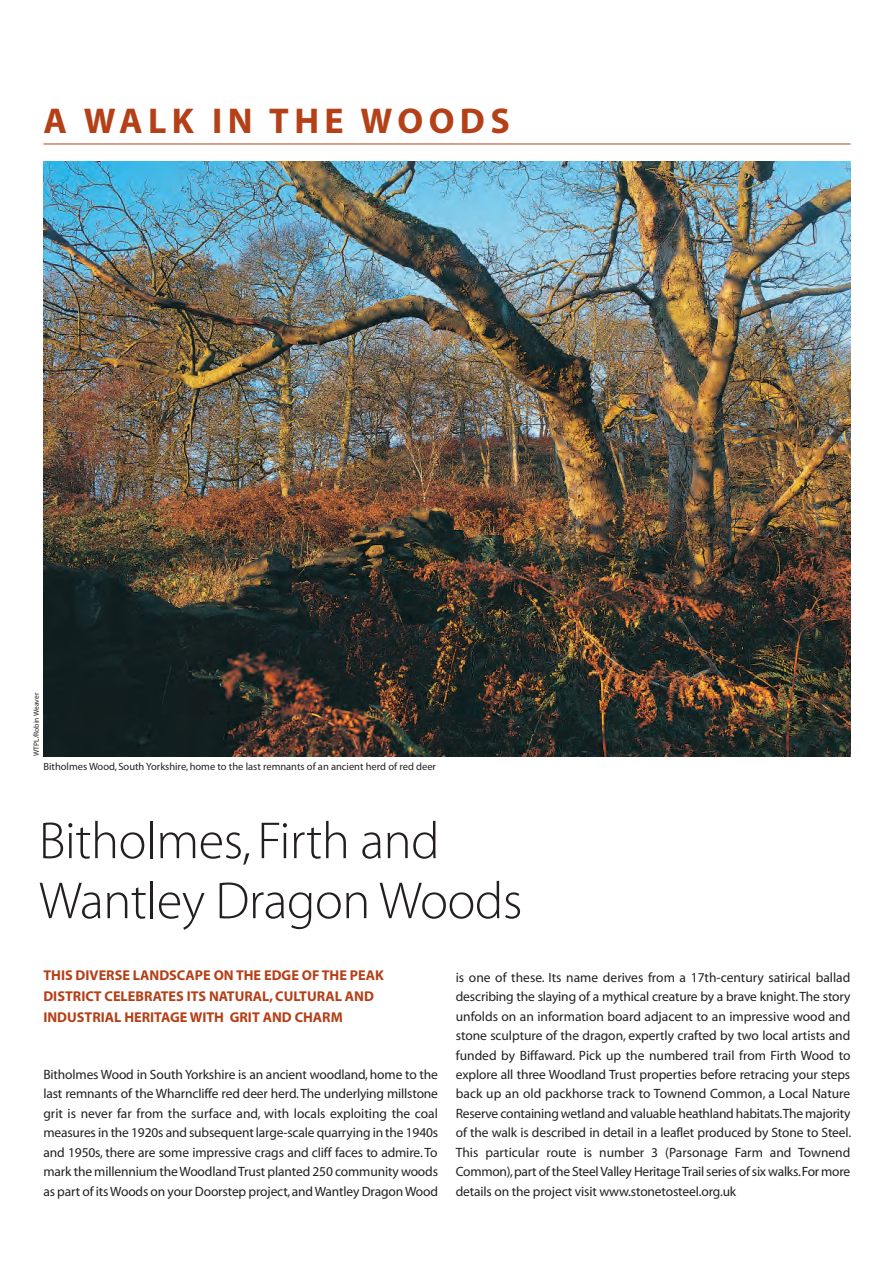
<style>
.page{position:relative;width:893px;height:1263px;background:#fff}
.page>*{position:absolute;margin:0;border:0;box-sizing:border-box;transform-origin:0 0}
.t1{font:300 52.5px/60px "Myriad";letter-spacing:-.01em;color:#231f20}
.t2{font:700 36px "Myriad";letter-spacing:.15em;color:#b44018}
.t3{font:700 14.25px/21px "Myriad";color:#b44018}
.t4{font:13.5px/19.5px "Myriad";letter-spacing:-.01em;color:#231f20;text-align:justify}
.t5{font:10.5px "Myriad";color:#231f20}
.t6{font:7.5px "Myriad";color:#231f20}
</style>
<div class="page">
<hr style="left:43px;top:144px;width:807px;height:1px;background:#b44018">
<img style="left:43px;top:162px;width:807px;height:594px">
<h2 class="t2" style="left:43px;top:108px;width:468px">A WALK IN THE WOODS</h2>
<p class="t6" style="left:34px;top:756px;width:65px;rotate:-90deg">WTPL/Robin Weaver</p>
<p class="t5" style="left:43px;top:763px;width:394px">Bitholmes Wood, South Yorkshire, home to the last remnants of an ancient herd of red deer</p>
<h1 class="t1" style="left:39px;top:815px;width:485px">Bitholmes, Firth and<br>Wantley Dragon Woods</h1>
<p class="t3" style="left:43px;top:966px;width:342px">THIS DIVERSE LANDSCAPE ON THE EDGE OF THE PEAK<br>DISTRICT CELEBRATES ITS NATURAL, CULTURAL AND<br>INDUSTRIAL HERITAGE WITH GRIT AND CHARM</p>
<p class="t4" style="left:43px;top:1066px;width:396px">Bitholmes Wood in South Yorkshire is an ancient woodland, home to the last remnants of the Wharncliffe red deer herd. The underlying millstone grit is never far from the surface and, with locals exploiting the coal measures in the 1920s and subsequent large-scale quarrying in the 1940s and 1950s, there are some impressive crags and cliff faces to admire. To mark the millennium the Woodland Trust planted 250 community woods as part of its Woods on your Doorstep project, and Wantley Dragon Wood</p>
<p class="t4" style="left:456px;top:968px;width:397px">is one of these. Its name derives from a 17th-century satirical ballad describing the slaying of a mythical creature by a brave knight. The story unfolds on an information board adjacent to an impressive wood and stone sculpture of the dragon, expertly crafted by two local artists and funded by Biffaward. Pick up the numbered trail from Firth Wood to explore all three Woodland Trust properties before retracing your steps back up an old packhorse track to Townend Common, a Local Nature Reserve containing wetland and valuable heathland habitats.The majority of the walk is described in detail in a leaflet produced by Stone to Steel.<br>This particular route is number 3 (Parsonage Farm and Townend Common), part of the Steel Valley Heritage Trail series of six walks. For more details on the project visit www.stonetosteel.org.uk</p>
</div>
